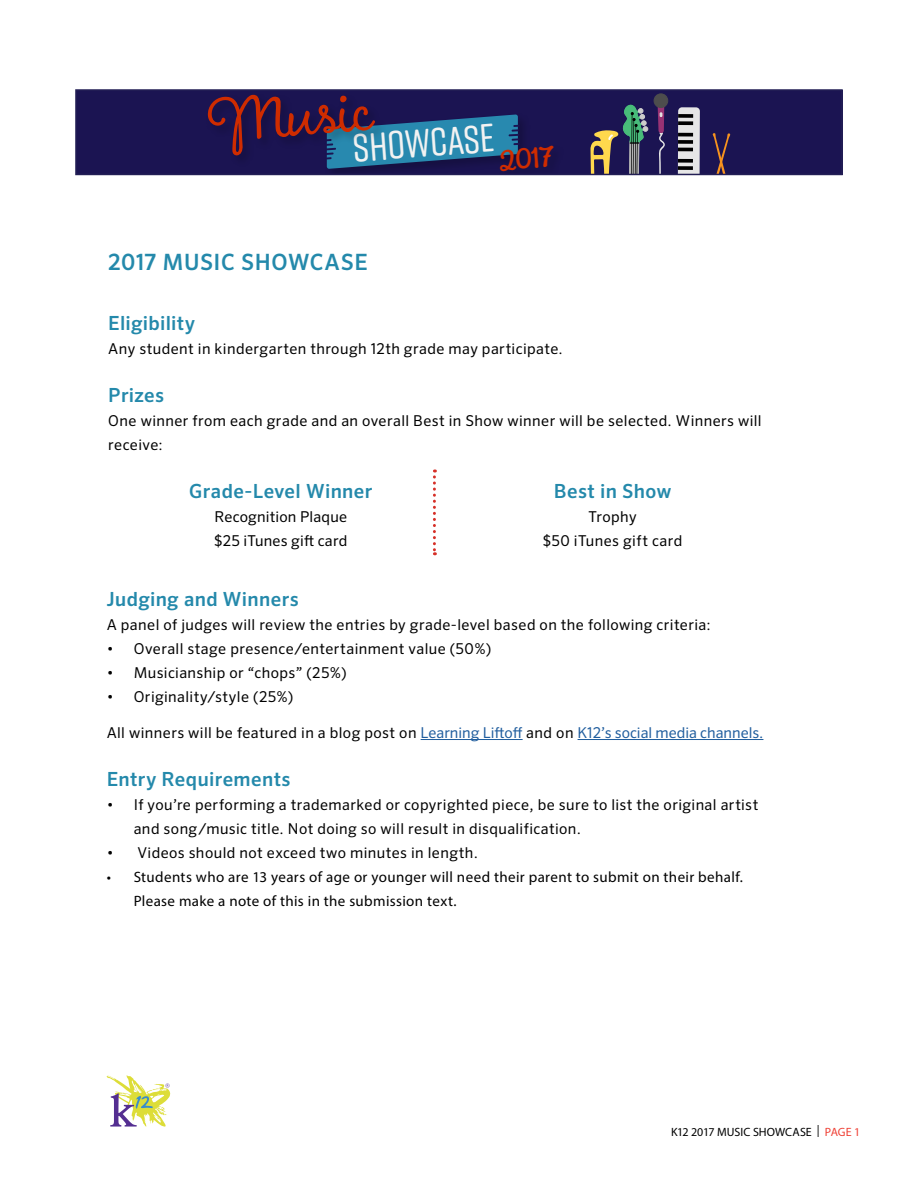
<style>
.page{position:relative;width:918px;height:1188px;background:#fff}
.page>*{position:absolute;margin:0;border:0;box-sizing:border-box;transform-origin:0 0}
.t1{font:500 39.45px "Rift Soft";color:#f2f2f2}
.t2{font:700 30.75px "Boucherie Cursive";color:#cf2c00}
.t3{font:500 22.5px "Sero OT";letter-spacing:.025em;color:#2489ab}
.t4{font:500 19.5px "Sero OT";letter-spacing:.02em;color:#2489ab}
.t5{font:15px/24px "Sero OT";letter-spacing:.025em;color:#000}
.t6{font:15px/24px "Myriad Pro";letter-spacing:.025em;color:#000}
.t7{font:12px "Myriad Pro";color:#000}
.s1{color:#215e9e}
.s2{color:#ef4136}
</style>
<div class="page">
<div style="left:76px;top:90px;width:766px;height:84px;background:#1b1452"></div>
<svg style="left:207px;top:94px;width:313px;height:75px"></svg>
<img style="left:492px;top:136px;width:41px;height:36px">
<svg style="left:678px;top:107px;width:22px;height:65px"></svg>
<svg style="left:678px;top:133px;width:15px;height:4px"></svg>
<svg style="left:678px;top:140px;width:15px;height:4px"></svg>
<hr style="left:678px;top:148px;width:15px;height:3px;background:#000">
<svg style="left:678px;top:121px;width:15px;height:4px"></svg>
<svg style="left:678px;top:114px;width:15px;height:4px"></svg>
<svg style="left:678px;top:166px;width:15px;height:4px"></svg>
<svg style="left:678px;top:159px;width:15px;height:4px"></svg>
<svg style="left:712px;top:133px;width:19px;height:39px"></svg>
<svg style="left:658px;top:107px;width:7px;height:65px"></svg>
<div style="left:654px;top:94px;width:14px;height:14px;background:#4d4d4d;border-radius:50%"></div>
<div style="left:654px;top:94px;width:14px;height:14px;border:1px solid #4d4d4d;border-radius:50%"></div>
<svg style="left:590px;top:105px;width:58px;height:67px"></svg>
<div style="left:75px;top:89px;width:768px;height:86px;border:2px solid #231f55"></div>
<svg style="left:107px;top:1075px;width:63px;height:51px"></svg>
<hr style="left:421px;top:739px;width:102px;height:1px;background:#215e9e">
<hr style="left:578px;top:739px;width:185px;height:1px;background:#215e9e">
<svg style="left:433px;top:470px;width:3px;height:85px"></svg>
<h1 class="t1" style="left:351px;top:120px;width:144px;rotate:-4deg">SHOWCASE</h1>
<h2 class="t2" style="left:497px;top:142px;width:57px;rotate:-5deg">2017</h2>
<h3 class="t3" style="left:108px;top:248px;width:261px">2017 MUSIC SHOWCASE</h3>
<h3 class="t4" style="left:108px;top:311px;width:88px">Eligibility</h3>
<p class="t5" style="left:108px;top:337px;width:456px">Any student in kindergarten through 12th grade may participate.</p>
<h3 class="t4" style="left:108px;top:383px;width:57px">Prizes</h3>
<p class="t5" style="left:108px;top:409px;width:655px">One winner from each grade and an overall Best in Show winner will be selected. Winners will receive:</p>
<h3 class="t4" style="left:189px;top:479px;width:185px">Grade-Level Winner</h3>
<p class="t5" style="left:214px;top:505px;width:135px">Recognition Plaque $25 iTunes gift card</p>
<h3 class="t4" style="left:554px;top:479px;width:119px">Best in Show</h3>
<p class="t5" style="left:543px;top:505px;width:141px;text-align:center">Trophy<br>$50 iTunes gift card</p>
<h3 class="t4" style="left:107px;top:587px;width:194px">Judging and Winners</h3>
<p class="t5" style="left:107px;top:613px;width:606px">A panel of judges will review the entries by grade-level based on the following criteria:</p>
<p class="t5" style="left:107px;top:637px;width:386px">• Overall stage presence/entertainment value (50%)</p>
<p class="t5" style="left:107px;top:661px;width:241px">• Musicianship or “chops” (25%)</p>
<p class="t5" style="left:107px;top:685px;width:188px">• Originality/style (25%)</p>
<p class="t5" style="left:107px;top:721px;width:658px">All winners will be featured in a blog post on <span class="s1">Learning Liftoff</span> and on <span class="s1">K12’s social media channels.</span></p>
<h3 class="t4" style="left:107px;top:767px;width:185px">Entry Requirements</h3>
<p class="t5" style="left:134px;top:793px;width:626px;text-indent:-27px">• If you’re performing a trademarked or copyrighted piece, be sure to list the original artist and song/music title. Not doing so will result in disqualification.</p>
<p class="t5" style="left:107px;top:841px;width:373px">• Videos should not exceed two minutes in length.</p>
<p class="t6" style="left:134px;top:865px;width:611px;text-indent:-27px">• Students who are 13 years of age or younger will need their parent to submit on their behalf.<br>Please make a note of this in the submission text.</p>
<p class="t7" style="left:671px;top:1124px;width:191px">K12 2017 MUSIC SHOWCASE | <span class="s2">PAGE 1</span></p>
</div>
